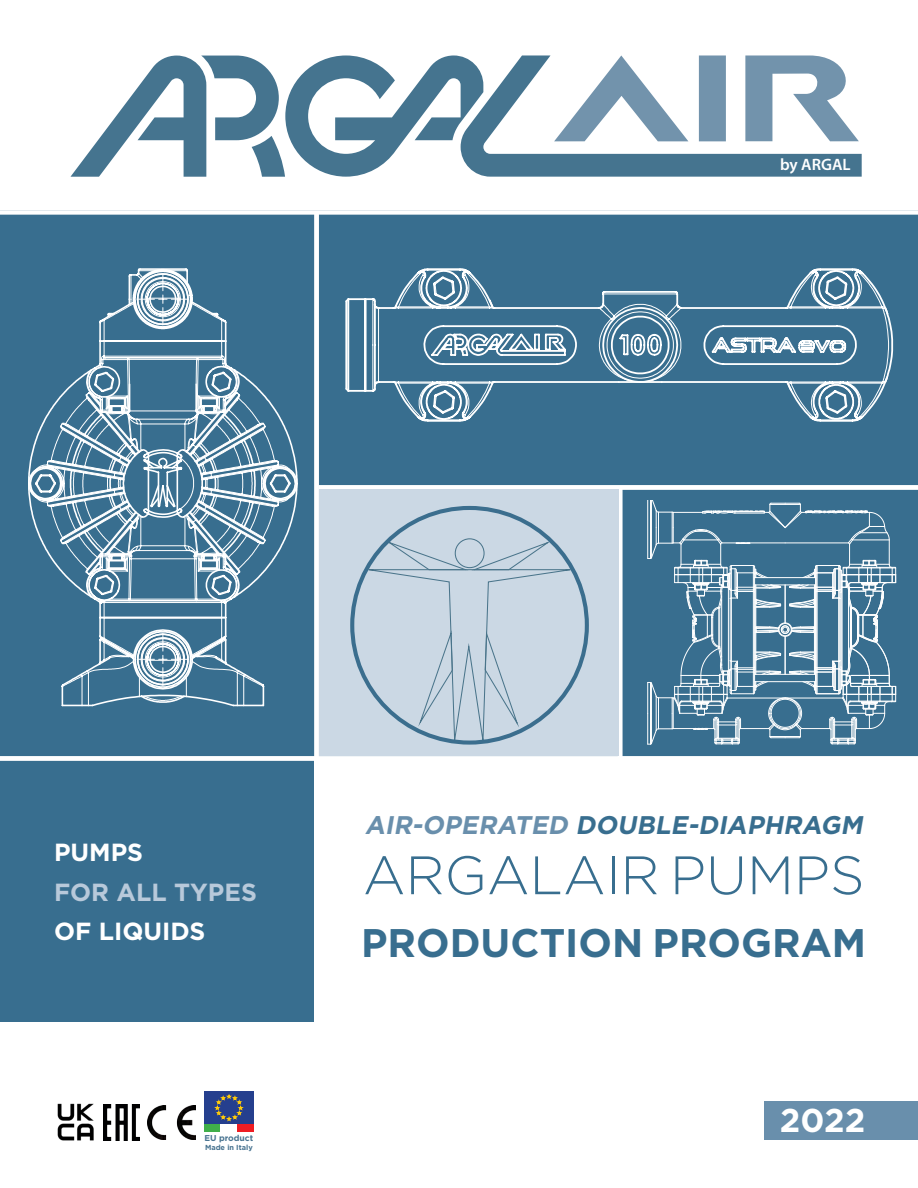
<style>
.page{position:relative;width:918px;height:1188px;background:#fff}
.page>*{position:absolute;margin:0;border:0;box-sizing:border-box;transform-origin:0 0}
.t1{font:300 54px "Gotham";color:#386e8f}
.t2{font:700 39.9px "Gotham";color:#386e8f}
.t3{font:700 33px "Gotham";color:#fff}
.t4{font:italic 700 25.5px "Gotham";color:#386e8f}
.t5{font:700 24.75px "Gotham";color:#fff}
.t6{font:700 24.75px "Gotham";color:#b8c9da}
.t7{font:600 16.5px "Myriad Pro";color:#fff}
.t8{font:700 8.55px "Gotham";color:#497491}
.t9{font:700 7.35px "Gotham";color:#497491}
.s1{color:#698fac}
</style>
<div class="page">
<div style="left:0;top:210px;width:918px;height:812px;background:#386e8f"></div>
<div style="left:314px;top:761px;width:604px;height:427px;background:#fff"></div>
<hr style="left:647px;top:682px;width:1px;height:31px;background:#fff">
<hr style="left:647px;top:713px;width:1px;height:31px;background:#fff">
<hr style="left:647px;top:500px;width:1px;height:58px;background:#fff">
<svg style="left:648px;top:500px;width:249px;height:245px"></svg>
<svg style="left:71px;top:56px;width:791px;height:121px"></svg>
<svg style="left:554px;top:56px;width:305px;height:85px"></svg>
<svg style="left:61px;top:691px;width:204px;height:16px"></svg>
<svg style="left:28px;top:268px;width:270px;height:423px"></svg>
<svg style="left:137px;top:273px;width:52px;height:52px"></svg>
<svg style="left:137px;top:633px;width:52px;height:52px"></svg>
<svg style="left:345px;top:298px;width:549px;height:94px"></svg>
<svg style="left:393px;top:273px;width:24px;height:144px"></svg>
<svg style="left:417px;top:268px;width:473px;height:154px"></svg>
<div style="left:0;top:210px;width:918px;height:5px;background:#fff"></div>
<div style="left:319px;top:485px;width:599px;height:5px;background:#fff"></div>
<div style="left:0;top:756px;width:918px;height:5px;background:#fff"></div>
<div style="left:314px;top:212px;width:5px;height:976px;background:#fff"></div>
<div style="left:618px;top:487px;width:5px;height:277px;background:#fff"></div>
<div style="left:319px;top:490px;width:299px;height:266px;background:#cbd8e4"></div>
<div style="left:455px;top:538px;width:30px;height:30px;border:1px solid #49748a;border-radius:50%"></div>
<svg style="left:368px;top:539px;width:216px;height:205px"></svg>
<div style="left:764px;top:1101px;width:154px;height:39px;background:#698fac"></div>
<div style="left:204px;top:1125px;width:17px;height:7px;background:#40ae49"></div>
<div style="left:237px;top:1125px;width:17px;height:7px;background:#ee1d23"></div>
<div style="left:204px;top:1091px;width:50px;height:33px;background:#253f8e"></div>
<svg style="left:215px;top:1094px;width:28px;height:27px"></svg>
<img style="left:103px;top:1104px;width:36px;height:36px">
<img style="left:148px;top:1105px;width:47px;height:34px">
<img style="left:57px;top:1104px;width:37px;height:37px">
<p class="t7" style="left:780px;top:154px;width:72px">by ARGAL</p>
<p class="t5" style="left:54px;top:838px;width:91px">PUMPS</p>
<p class="t6" style="left:54px;top:878px;width:204px">FOR ALL TYPES</p>
<p class="t5" style="left:54px;top:917px;width:153px">OF LIQUIDS</p>
<p class="t8" style="left:204px;top:1133px;width:50px">EU product</p>
<p class="t9" style="left:205px;top:1143px;width:49px">Made in Italy</p>
<p class="t4" style="left:365px;top:811px;width:505px"><span class="s1">AIR-OPERATED</span> DOUBLE-DIAPHRAGM</p>
<h1 class="t1" style="left:363px;top:846px;width:503px">ARGALAIR PUMPS</h1>
<h2 class="t2" style="left:361px;top:920px;width:506px">PRODUCTION PROGRAM</h2>
<p class="t3" style="left:780px;top:1101px;width:87px">2022</p>
</div>
